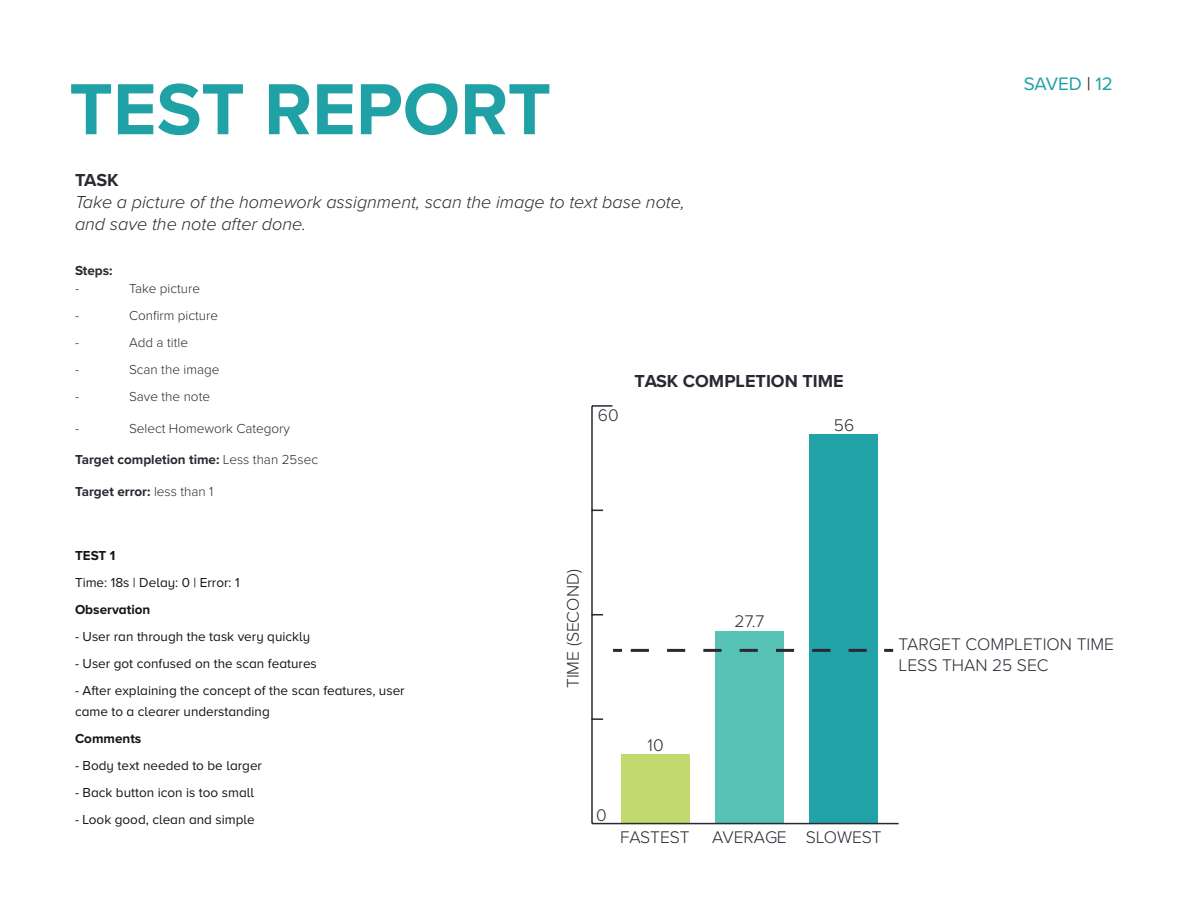
<style>
.page{position:relative;width:1188px;height:918px;background:#fff}
.page>*{position:absolute;margin:0;border:0;box-sizing:border-box;transform-origin:0 0}
.t1{font:700 75px "Proxima Nova";color:#20a1a5}
.t2{font:18.75px "Proxima Nova";color:#20a1a5}
.text-head{font:italic 300 18px/22px "Proxima Nova";color:#2d2732}
.t3{font:700 18px "Proxima Nova";color:#2d2733}
.t4{font:300 17.4px/21px "Proxima Nova";color:#2d2733}
.body_copy{font:13.5px/21px "Proxima Nova A";color:#111616}
.body1{font:300 13.5px "Proxima Nova";color:#2d2732}
.body1-2{font:700 13.5px "Proxima Nova";color:#2d2732}
.body_copy-2{font:700 13.5px "Proxima Nova A";color:#111616}
.text-head-2{font:700 13.5px "Proxima Nova";color:#2d2732}
.s1{font-weight:700;font-style:normal}
.s2{font-weight:300}
.s3{color:#2d2732}
</style>
<div class="page">
<div style="left:809px;top:434px;width:69px;height:390px;background:#20a2a6"></div>
<div style="left:715px;top:631px;width:69px;height:193px;background:#55c2b5"></div>
<div style="left:621px;top:754px;width:69px;height:70px;background:#c0da6f"></div>
<svg style="left:884px;top:649px;width:9px;height:3px"></svg>
<svg style="left:631px;top:649px;width:236px;height:3px"></svg>
<svg style="left:613px;top:649px;width:9px;height:3px"></svg>
<hr style="left:591px;top:406px;width:2px;height:418px;background:#2d2733">
<hr style="left:592px;top:823px;width:307px;height:1px;background:#2d2733">
<hr style="left:592px;top:405px;width:20px;height:2px;background:#2d2733">
<svg style="left:593px;top:718px;width:10px;height:2px"></svg>
<p class="t1" style="left:69px;top:53px;width:483px">TEST REPORT</p>
<p class="text-head" style="left:75px;top:168px;width:611px"><span class="s1">TASK<br></span>Take a picture of the homework assignment, scan the image to text base note, and save the note after done.</p>
<p class="text-head-2" style="left:75px;top:261px;width:39px">Steps:</p>
<p class="body1" style="left:75px;top:279px;width:6px">-</p>
<p class="body1" style="left:129px;top:279px;width:73px">Take picture</p>
<p class="body1" style="left:75px;top:306px;width:6px">-</p>
<p class="body1" style="left:129px;top:306px;width:91px">Confirm picture</p>
<p class="body1" style="left:75px;top:333px;width:6px">-</p>
<p class="body1" style="left:129px;top:333px;width:61px">Add a title</p>
<p class="body1" style="left:75px;top:360px;width:6px">-</p>
<p class="body1" style="left:129px;top:360px;width:92px">Scan the image</p>
<p class="body1" style="left:75px;top:387px;width:6px">-</p>
<p class="body1" style="left:129px;top:387px;width:83px">Save the note</p>
<p class="body1" style="left:75px;top:418px;width:6px">-</p>
<p class="body1" style="left:129px;top:418px;width:163px">Select Homework Category</p>
<p class="body1-2" style="left:75px;top:450px;width:245px">Target completion time: <span class="s2">Less than 25sec</span></p>
<p class="body1-2" style="left:75px;top:481px;width:140px">Target error: <span class="s2">less than 1</span></p>
<h3 class="t3" style="left:634px;top:368px;width:211px">TASK COMPLETION TIME</h3>
<p class="t4" style="left:598px;top:404px;width:22px">60</p>
<p class="t4" style="left:834px;top:413px;width:22px">56</p>
<h2 class="t2" style="left:1024px;top:70px;width:91px">SAVED <span class="s3">|</span> 12</h2>
<p class="body_copy-2" style="left:75px;top:547px;width:42px">TEST 1</p>
<p class="body_copy" style="left:75px;top:572px;width:166px">Time: 18s | Delay: 0 | Error: 1</p>
<p class="body_copy-2" style="left:75px;top:601px;width:77px">Observation</p>
<p class="body_copy" style="left:75px;top:626px;width:237px">- User ran through the task very quickly</p>
<p class="body_copy" style="left:75px;top:653px;width:243px">- User got confused on the scan features</p>
<p class="body_copy" style="left:75px;top:680px;width:331px">- After explaining the concept of the scan features, user came to a clearer understanding</p>
<p class="body_copy-2" style="left:75px;top:730px;width:68px">Comments</p>
<p class="body_copy" style="left:75px;top:755px;width:189px">- Body text needed to be larger</p>
<p class="body_copy" style="left:75px;top:782px;width:181px">- Back button icon is too small</p>
<p class="body_copy" style="left:75px;top:809px;width:181px">- Look good, clean and simple</p>
<p class="t4" style="left:562px;top:688px;width:121px;rotate:-90deg">TIME (SECOND)</p>
<p class="t4" style="left:648px;top:734px;width:17px">10</p>
<p class="t4" style="left:735px;top:610px;width:31px">27.7</p>
<p class="t4" style="left:899px;top:633px;width:217px">TARGET COMPLETION TIME<br>LESS THAN 25 SEC</p>
<p class="t4" style="left:596px;top:804px;width:12px">0</p>
<p class="t4" style="left:620px;top:825px;width:71px">FASTEST</p>
<p class="t4" style="left:712px;top:825px;width:171px">AVERAGE SLOWEST</p>
</div>
